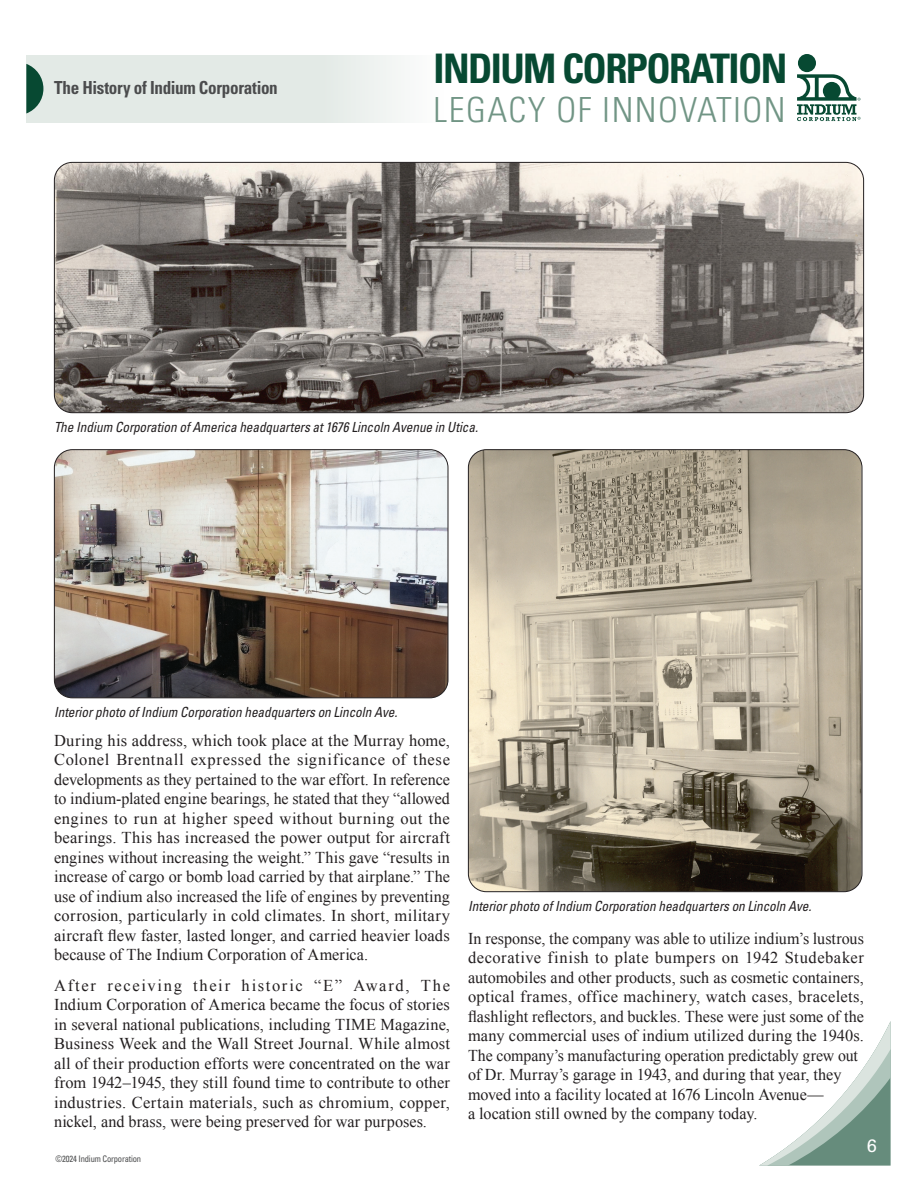
<style>
.page{position:relative;width:918px;height:1188px;background:#fff}
.page>*{position:absolute;margin:0;border:0;box-sizing:border-box;transform-origin:0 0}
.t1{font:700 condensed 40.65px "Univers LT Std";letter-spacing:-.04em;color:#074932}
.t2{font:300 condensed 34.65px "Univers LT Std";letter-spacing:.04em;color:#719585}
.t3{font:700 condensed 18px "Univers LT Std";letter-spacing:-.02em;color:#4b4c4d;scale:.95 1}
.t4{font:18px "Univers LT Std";color:#fff}
.t5{font:16.5px/19.5px "Times New Roman";letter-spacing:.005em;color:#231f20;text-align:justify}
.t6{font:italic condensed 13.95px "Univers LT Std";color:#231f20;scale:.95 1}
.t7{font:condensed 9px "Univers LT Std";letter-spacing:-.02em;color:#4b4c4d;scale:.95 1}
</style>
<div class="page">
<svg style="left:759px;top:1021px;width:132px;height:145px"></svg>
<div style="left:26px;top:55px;width:418px;height:67px;background:linear-gradient(to right,#dde6e1,#f0f4f2)"></div>
<svg style="left:26px;top:64px;width:17px;height:50px"></svg>
<svg style="left:797px;top:74px;width:64px;height:47px"></svg>
<div style="left:798px;top:54px;width:18px;height:18px;background:#074932;border-radius:50%"></div>
<img style="left:54px;top:162px;width:810px;height:251px">
<img style="left:54px;top:450px;width:394px;height:248px">
<div style="left:54px;top:449px;width:394px;height:249px;border:1px solid #231f20;border-radius:18px"></div>
<img style="left:468px;top:450px;width:394px;height:442px">
<p class="t3" style="left:54px;top:77px;width:237px">The History of Indium Corporation</p>
<h1 class="t1" style="left:434px;top:44px;width:355px">INDIUM CORPORATION</h1>
<h2 class="t2" style="left:434px;top:89px;width:354px">LEGACY OF INNOVATION</h2>
<p class="t6" style="left:54px;top:418px;width:448px">The Indium Corporation of America headquarters at 1676 Lincoln Avenue in Utica.</p>
<p class="t6" style="left:54px;top:703px;width:363px">Interior photo of Indium Corporation headquarters on Lincoln Ave.</p>
<p class="t5" style="left:54px;top:730px;width:398px">During his address, which took place at the Murray home, Colonel Brentnall expressed the significance of these developments as they pertained to the war effort. In reference to indium-plated engine bearings, he stated that they “allowed engines to run at higher speed without burning out the bearings. This has increased the power output for aircraft engines without increasing the weight.” This gave “results in increase of cargo or bomb load carried by that airplane.” The use of indium also increased the life of engines by preventing corrosion, particularly in cold climates. In short, military aircraft flew faster, lasted longer, and carried heavier loads because of The Indium Corporation of America.</p>
<p class="t5" style="left:54px;top:975px;width:398px">After receiving their historic “E” Award, The Indium Corporation of America became the focus of stories in several national publications, including TIME Magazine, Business Week and the Wall Street Journal. While almost all of their production efforts were concentrated on the war from 1942–1945, they still found time to contribute to other industries. Certain materials, such as chromium, copper, nickel, and brass, were being preserved for war purposes.</p>
<p class="t7" style="left:56px;top:1153px;width:92px">©2024 Indium Corporation</p>
<p class="t6" style="left:468px;top:897px;width:363px">Interior photo of Indium Corporation headquarters on Lincoln Ave.</p>
<p class="t5" style="left:468px;top:928px;width:398px;text-align:left">In response, the company was able to utilize indium’s lustrous decorative finish to plate bumpers on 1942 Studebaker automobiles and other products, such as cosmetic containers, optical frames, office machinery, watch cases, bracelets, flashlight reflectors, and buckles. These were just some of the many commercial uses of indium utilized during the 1940s.<br>The company’s manufacturing operation predictably grew out of Dr. Murray’s garage in 1943, and during that year, they moved into a facility located at 1676 Lincoln Avenue—<br>a location still owned by the company today.</p>
<p class="t4" style="left:867px;top:1135px;width:12px">6</p>
</div>
